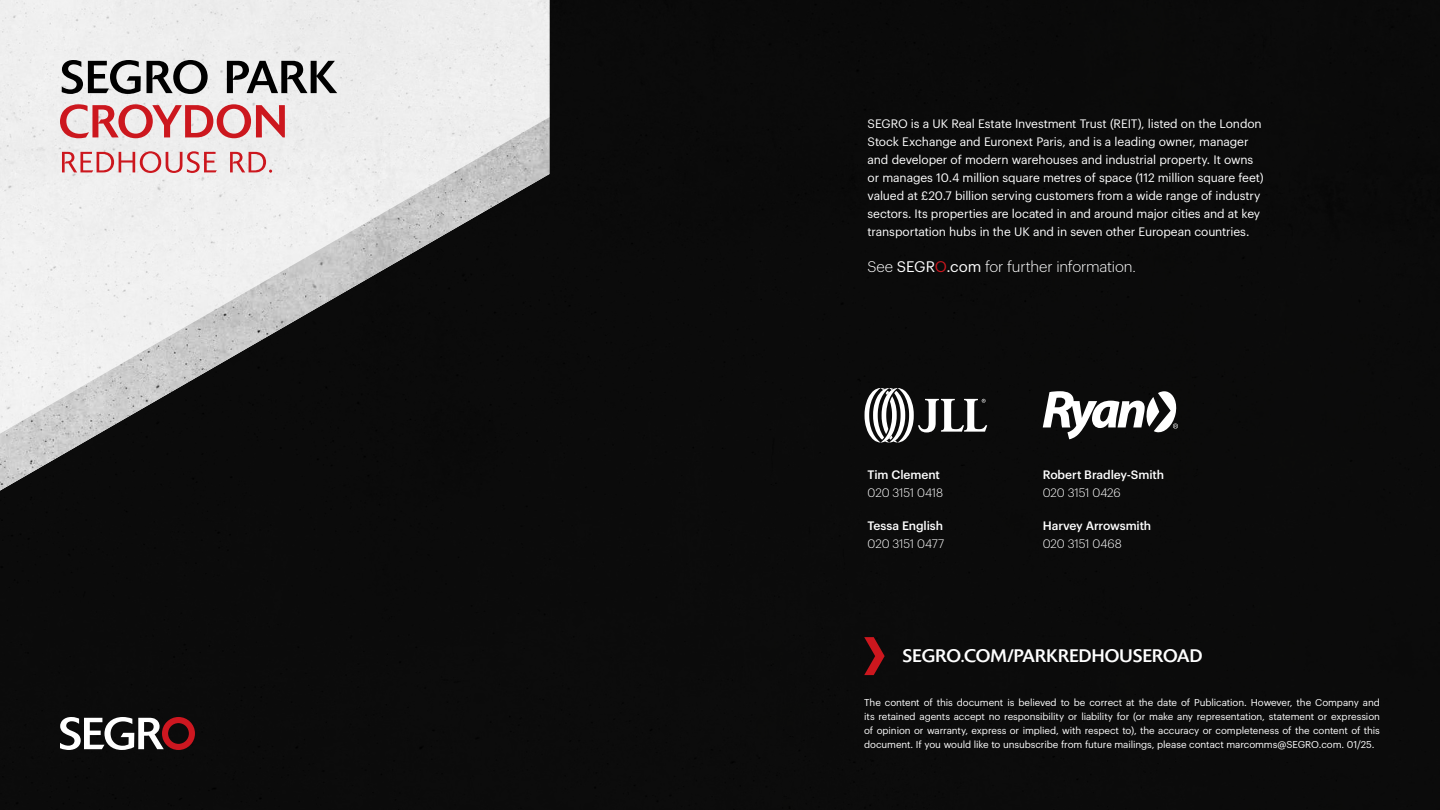
<style>
.page{position:relative;width:1440px;height:810px;background:#0b0b0b}
.page>*{position:absolute;margin:0;border:0;box-sizing:border-box;transform-origin:0 0}
.t1{font:18px "Delta BQ";letter-spacing:.005em;color:#fff}
.t2{font:300 15px "Graphik";letter-spacing:-.015em;color:#fff}
.t3{font:12px/18px "Graphik";letter-spacing:-.01em;color:#fff}
.t4{font:500 12px "Graphik";letter-spacing:-.01em;color:#fff}
.t5{font:300 12px "Graphik";letter-spacing:-.01em;color:#fff}
.t6{font:9.75px/14.2px "Graphik";letter-spacing:-.005em;color:#fff;text-align:justify}
.s1{font-weight:400}
.s2{font-weight:400;color:#cc171e}
</style>
<div class="page">
<img style="left:0;top:434px;width:98px;height:57px">
<svg style="left:0;top:0;width:549px;height:434px;fill:#ececec"></svg>
<svg style="left:60px;top:717px;width:135px;height:33px"></svg>
<svg style="left:864px;top:637px;width:21px;height:38px"></svg>
<svg style="left:865px;top:388px;width:122px;height:55px"></svg>
<svg style="left:1043px;top:391px;width:135px;height:48px"></svg>
<svg style="left:62px;top:60px;width:79px;height:34px"></svg>
<svg style="left:147px;top:60px;width:61px;height:34px"></svg>
<svg style="left:227px;top:61px;width:110px;height:32px"></svg>
<svg style="left:60px;top:104px;width:225px;height:34px;background:#df9598"></svg>
<svg style="left:62px;top:151px;width:155px;height:22px;background:#e3adaf"></svg>
<svg style="left:230px;top:152px;width:42px;height:21px"></svg>
<p class="t3" style="left:868px;top:114px;width:398px">SEGRO is a UK Real Estate Investment Trust (REIT), listed on the London Stock Exchange and Euronext Paris, and is a leading owner, manager and developer of modern warehouses and industrial property. It owns or manages 10.4 million square metres of space (112 million square feet) valued at £20.7 billion serving customers from a wide range of industry sectors. Its properties are located in and around major cities and at key transportation hubs in the UK and in seven other European countries.</p>
<p class="t2" style="left:868px;top:256px;width:270px">See <span class="s1">SEGR</span><span class="s2">O</span><span class="s1">.com</span> for further information.</p>
<p class="t4" style="left:868px;top:466px;width:74px">Tim Clement</p>
<p class="t5" style="left:868px;top:484px;width:77px">020 3151 0418</p>
<p class="t4" style="left:868px;top:517px;width:77px">Tessa English</p>
<p class="t5" style="left:868px;top:535px;width:78px">020 3151 0477</p>
<p class="t4" style="left:1043px;top:466px;width:123px">Robert Bradley-Smith</p>
<p class="t5" style="left:1043px;top:484px;width:79px">020 3151 0426</p>
<p class="t4" style="left:1043px;top:517px;width:110px">Harvey Arrowsmith</p>
<p class="t5" style="left:1043px;top:535px;width:80px">020 3151 0468</p>
<h1 class="t1" style="left:903px;top:645px;width:301px">SEGRO.COM/PARKREDHOUSEROAD</h1>
<p class="t6" style="left:864px;top:694px;width:517px">The content of this document is believed to be correct at the date of Publication. However, the Company and its retained agents accept no responsibility or liability for (or make any representation, statement or expression of opinion or warranty, express or implied, with respect to), the accuracy or completeness of the content of this document. If you would like to unsubscribe from future mailings, please contact marcomms@SEGRO.com. 01/25.</p>
</div>
